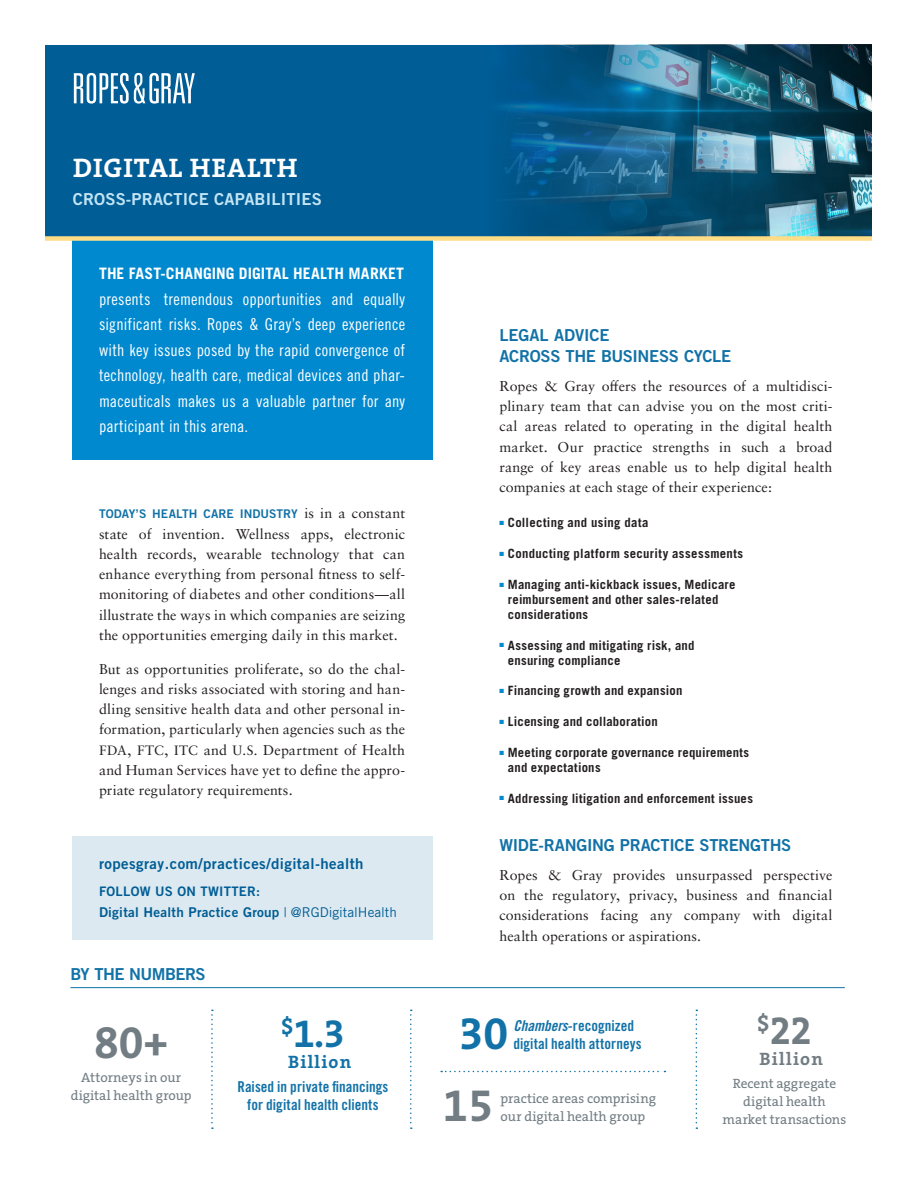
<style>
.page{position:relative;width:918px;height:1188px;background:#fff}
.page>*{position:absolute;margin:0;border:0;box-sizing:border-box;transform-origin:0 0}
.COVER_HED_1__TS_B_31{font:700 45px "The Serif B W7";color:#717d83}
.COVER_HED_1__TS_B_31-2{font:700 45px "The Serif B W7";color:#1272a7}
.COVER_HED_1__TS_B_31-3{font:700 39px "The Serif B W7";color:#1272a7}
.COVER_HED_1__TS_B_31-4{font:700 39px "The Serif B W7";color:#717d83}
.NEWS_HED_1__TS_B_16{font:700 27px "The Serif B W7";letter-spacing:.035em;color:#fff}
.COVER_HED_1__TS_B_31-5{font:700 18px "The Serif B W7";letter-spacing:.07em;color:#1272a7}
.COVER_HED_1__TS_B_31-6{font:700 18px "The Serif B W7";letter-spacing:.07em;color:#717d83}
.INTRO_1__TG_18_KO_11{font:16.5px/25.5px "Trade Gothic LT Pro Cn 18";letter-spacing:.005em;color:#fff;text-align:justify}
.HED_1__TG_B2_11{font:16.5px/21px "Trade Gothic LT Pro Bd 2";letter-spacing:-.015em;color:#1272a7}
.NEWS_HED_1__TS_B_16-2{font:16.5px "Trade Gothic LT Pro Bd 2";letter-spacing:.01em;color:#c2e5f5}
.HED_1_rule__TG_B2_11{font:16.5px "Trade Gothic LT Pro Bd 2";letter-spacing:-.035em;color:#1272a7}
.INTRO_1_HED__TG_B_11{font:700 15.75px "Trade Gothic LT Pro";letter-spacing:.01em;color:#fff}
.BODY_1__S_10{font:15px/18px "Trade Gothic LT Pro Bd Cn 20";letter-spacing:.005em;color:#1272a7;text-align:center}
.t1{font:15px "Trade Gothic LT Pro Bd 2";letter-spacing:.03em;color:#005d95}
.BODY_1__S_10-2{font:14.25px/20.2px "Sabon LT Pro";letter-spacing:.005em;color:#231f20;text-align:justify}
.BODY_1__S_10-3{font:13.5px/18px "The Serif B W5 Plain";letter-spacing:-.005em;color:#717d83;text-align:center}
.CONTACTS_EMAIL__TG_8{font:13.5px "Trade Gothic LT Pro Bd 2";letter-spacing:.02em;color:#005d95}
.t2{font:13.2px "Trade Gothic LT Pro Bd 2";letter-spacing:.02em;color:#005d95}
.BODY_2__TG_9_5{font:700 12.75px/15px "Trade Gothic LT Pro";letter-spacing:.015em;color:#231f20}
.BODY_1__S_10-4{font:12px "Trade Gothic LT Pro Bd 2";letter-spacing:.005em;color:#1272a7}
.s1{font-family:"Sabon LT Pro";font-size:14.25px;color:#231f20}
.s2{font-size:13.5px}
.s3{font-family:"Trade Gothic LT Pro"}
.s4{font-family:"Trade Gothic LT Pro Bd Cn 20 Obl"}
</style>
<div class="page">
<div style="left:72px;top:223px;width:360px;height:237px;background:#0089cf"></div>
<div style="left:45px;top:45px;width:828px;height:193px;background:#005d95"></div>
<img style="left:503px;top:45px;width:369px;height:191px">
<svg style="left:74px;top:73px;width:121px;height:31px"></svg>
<div style="left:45px;top:236px;width:828px;height:5px;background:#ffdc86"></div>
<div style="left:872px;top:21px;width:46px;height:265px;background:#fff"></div>
<hr style="left:70px;top:987px;width:775px;height:1px;background:#1272a7">
<svg style="left:211px;top:1010px;width:2px;height:119px"></svg>
<svg style="left:696px;top:1010px;width:1px;height:119px"></svg>
<svg style="left:410px;top:1010px;width:2px;height:119px"></svg>
<svg style="left:441px;top:1071px;width:224px;height:1px"></svg>
<div style="left:72px;top:836px;width:360px;height:104px;background:#dce9f0"></div>
<p class="NEWS_HED_1__TS_B_16" style="left:73px;top:150px;width:226px">DIGITAL HEALTH</p>
<p class="NEWS_HED_1__TS_B_16-2" style="left:73px;top:189px;width:250px">CROSS-PRACTICE CAPABILITIES</p>
<p class="INTRO_1_HED__TG_B_11" style="left:99px;top:264px;width:307px">THE FAST-CHANGING DIGITAL HEALTH MARKET</p>
<p class="INTRO_1__TG_18_KO_11" style="left:99px;top:286px;width:308px">presents tremendous opportunities and equally significant risks. Ropes &amp; Gray’s deep experience with key issues posed by the rapid convergence of technology, health care, medical devices and phar&shy;maceuticals makes us a valuable partner for any participant in this arena.</p>
<p class="BODY_1__S_10-4" style="left:99px;top:507px;width:308px">TODAY’S HEALTH CARE INDUSTRY <span class="s1">is in a constant</span></p>
<p class="BODY_1__S_10-2" style="left:99px;top:523px;width:308px">state of invention. Wellness apps, electronic health records, wearable technology that can enhance everything from personal fitness to self&shy;monitoring of diabetes and other conditions—all illustrate the ways in which companies are seizing the opportunities emerging daily in this market.</p>
<p class="BODY_1__S_10-2" style="left:99px;top:658px;width:308px">But as opportunities proliferate, so do the chal&shy;lenges and risks associated with storing and han&shy;dling sensitive health data and other personal in&shy;formation, particularly when agencies such as the <span class="s2">FDA</span>, <span class="s2">FTC</span>, <span class="s2">ITC</span> and <span class="s2">U.S.</span> Department of Health and Human Services have yet to define the appro&shy;priate regulatory requirements.</p>
<p class="t1" style="left:99px;top:855px;width:266px">ropesgray.com/practices/digital-health</p>
<p class="t2" style="left:99px;top:883px;width:163px">FOLLOW US ON TWITTER:</p>
<p class="CONTACTS_EMAIL__TG_8" style="left:99px;top:904px;width:299px">Digital Health Practice Group <span class="s3">| @RGDigitalHealth</span></p>
<p class="HED_1_rule__TG_B2_11" style="left:70px;top:964px;width:137px">BY THE NUMBERS</p>
<p class="COVER_HED_1__TS_B_31" style="left:94px;top:1013px;width:76px">80+</p>
<p class="BODY_1__S_10-3" style="left:71px;top:1069px;width:122px">Attorneys in our digital health group</p>
<p class="COVER_HED_1__TS_B_31-3" style="left:281px;top:1008px;width:65px"><sup>$</sup>1.3</p>
<p class="COVER_HED_1__TS_B_31-5" style="left:288px;top:1050px;width:65px">Billion</p>
<p class="BODY_1__S_10" style="left:237px;top:1077px;width:153px">Raised in private financings for digital health clients</p>
<p class="HED_1__TG_B2_11" style="left:500px;top:324px;width:233px">LEGAL ADVICE<br>ACROSS THE BUSINESS CYCLE</p>
<p class="BODY_1__S_10-2" style="left:500px;top:375px;width:334px">Ropes &amp; Gray offers the resources of a multidisci&shy;plinary team that can advise you on the most criti&shy;cal areas related to operating in the digital health market. Our practice strengths in such a broad range of key areas enable us to help digital health companies at each stage of their experience:</p>
<p class="BODY_2__TG_9_5" style="left:500px;top:515px;width:151px"><sup>■</sup> Collecting and using data</p>
<p class="BODY_2__TG_9_5" style="left:500px;top:546px;width:245px"><sup>■</sup> Conducting platform security assessments</p>
<p class="BODY_2__TG_9_5" style="left:508px;top:577px;width:229px;text-indent:-8px"><sup>■</sup> Managing anti-kickback issues, Medicare reimbursement and other sales-related considerations</p>
<p class="BODY_2__TG_9_5" style="left:508px;top:637px;width:188px;text-indent:-8px"><sup>■</sup> Assessing and mitigating risk, and ensuring compliance</p>
<p class="BODY_2__TG_9_5" style="left:500px;top:683px;width:184px"><sup>■</sup> Financing growth and expansion</p>
<p class="BODY_2__TG_9_5" style="left:500px;top:714px;width:160px"><sup>■</sup> Licensing and collaboration</p>
<p class="BODY_2__TG_9_5" style="left:508px;top:745px;width:243px;text-indent:-8px"><sup>■</sup> Meeting corporate governance requirements and expectations</p>
<p class="BODY_2__TG_9_5" style="left:500px;top:790px;width:255px"><sup>■</sup> Addressing litigation and enforcement issues</p>
<p class="HED_1__TG_B2_11" style="left:500px;top:834px;width:293px">WIDE-RANGING PRACTICE STRENGTHS</p>
<p class="BODY_1__S_10-2" style="left:500px;top:864px;width:335px">Ropes &amp; Gray provides unsurpassed perspective on the regulatory, privacy, business and financial considerations facing any company with digital health operations or aspirations.</p>
<p class="COVER_HED_1__TS_B_31-2" style="left:459px;top:1004px;width:51px">30</p>
<p class="BODY_1__S_10" style="left:513px;top:1016px;width:130px;text-align:left"><span class="s4">Chambers</span>-recognized digital health attorneys</p>
<p class="COVER_HED_1__TS_B_31" style="left:443px;top:1076px;width:52px">15</p>
<p class="BODY_1__S_10-3" style="left:501px;top:1089px;width:157px;text-align:left">practice areas comprising our digital health group</p>
<p class="COVER_HED_1__TS_B_31-4" style="left:757px;top:1005px;width:56px"><sup>$</sup>22</p>
<p class="COVER_HED_1__TS_B_31-6" style="left:760px;top:1047px;width:65px">Billion</p>
<p class="BODY_1__S_10-3" style="left:723px;top:1075px;width:125px">Recent aggregate digital health market transactions</p>
</div>
